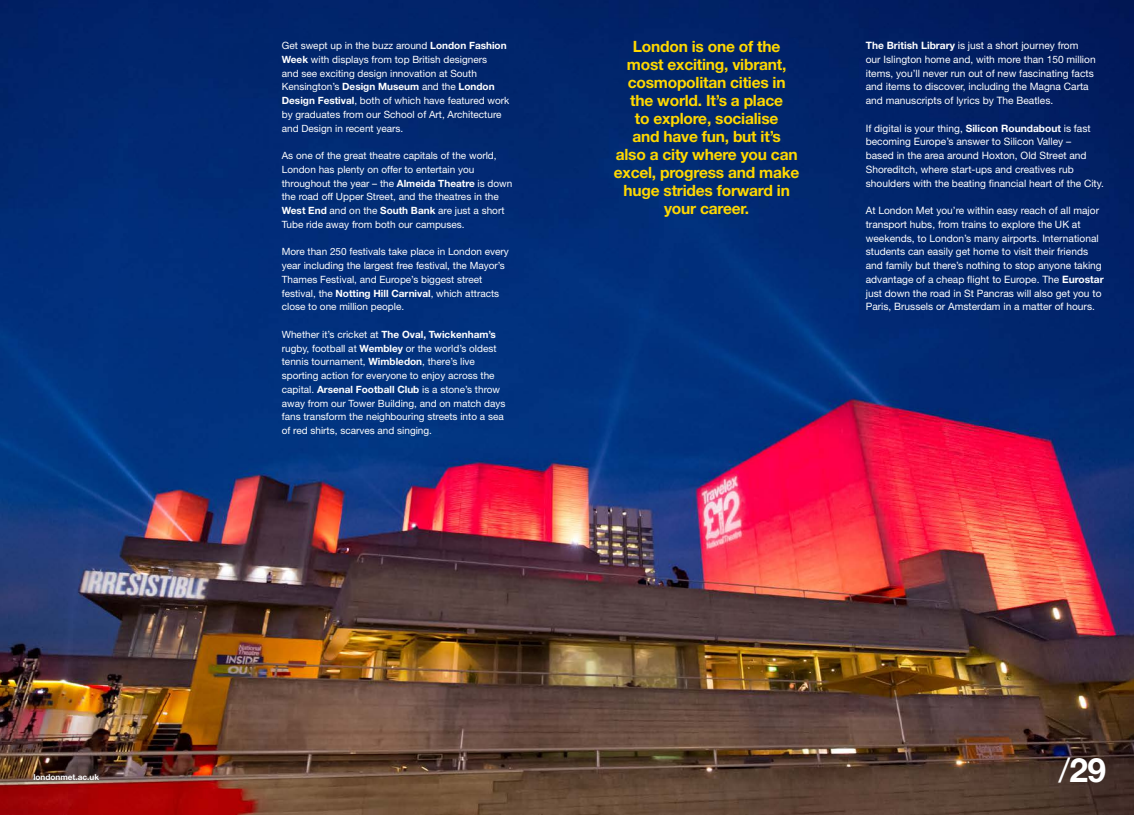
<style>
.page{position:relative;width:1134px;height:815px;background:#fff}
.page>*{position:absolute;margin:0;border:0;box-sizing:border-box;transform-origin:0 0}
.t1{font:700 33.5px "Helvetica Neue LT Std";color:#fff}
.Pull_quote{font:700 15.62px/18px "Helvetica Neue LT Std";letter-spacing:-.015em;color:#ffd800;text-align:center}
.BODY_COPY_8_5_11_copy{font:10.12px/13.8px "Helvetica Neue LT Std";color:#fff}
.BODY_COPY_8_5_11_copy-2{font:10px/13.8px "Helvetica Neue LT Std";color:#fff}
.t2{font:700 8.25px "Helvetica Neue LT Std";color:#fff}
.s1{font-weight:700}
.s2{font-weight:400}
</style>
<div class="page">
<img style="left:0;top:0;width:1134px;height:815px">
<p class="t2" style="left:33px;top:772px;width:67px">londonmet.ac.uk</p>
<p class="BODY_COPY_8_5_11_copy-2" style="left:282px;top:39px;width:229px">Get swept up in the buzz around <span class="s1">London Fashion Week</span> with displays from top British designers<br>and see exciting design innovation at South Kensington’s <span class="s1">Design Museum</span> and the <span class="s1">London Design Festival</span>, both of which have featured work by graduates from our School of Art, Architecture and Design in recent years.</p>
<p class="BODY_COPY_8_5_11_copy-2" style="left:282px;top:149px;width:232px">As one of the great theatre capitals of the world, London has plenty on offer to entertain you throughout the year – the <span class="s1">Almeida Theatre</span> is down the road off Upper Street, and the theatres in the <span class="s1">West End</span> and on the <span class="s1">South Bank</span> are just a short Tube ride away from both our campuses.</p>
<p class="BODY_COPY_8_5_11_copy-2" style="left:282px;top:245px;width:229px">More than 250 festivals take place in London every year including the largest free festival, the Mayor’s Thames Festival, and Europe’s biggest street festival, the <span class="s1">Notting Hill Carnival</span>, which attracts close to one million people.</p>
<p class="BODY_COPY_8_5_11_copy-2" style="left:282px;top:327px;width:225px">Whether it’s cricket at <span class="s1">The Oval, Twickenham’s </span>rugby, football at <span class="s1">Wembley</span> or the world’s oldest tennis tournament, <span class="s1">Wimbledon</span>, there’s live sporting action for everyone to enjoy across the capital. <span class="s1">Arsenal Football Club</span> is a stone’s throw away from our Tower Building, and on match days fans transform the neighbouring streets into a sea of red shirts, scarves and singing.</p>
<p class="Pull_quote" style="left:614px;top:37px;width:187px">London is one of the most exciting, vibrant, cosmopolitan cities in<br>the world. It’s a place<br>to explore, socialise<br>and have fun, but it’s<br>also a city where you can excel, progress and make huge strides forward in your career.</p>
<p class="BODY_COPY_8_5_11_copy" style="left:866px;top:39px;width:231px"><span class="s1">The British Library</span> is just a short journey from our Islington home and, with more than 150 million items, you’ll never run out of new fascinating facts and items to discover, including the Magna Carta and manuscripts of lyrics by The Beatles.</p>
<p class="BODY_COPY_8_5_11_copy" style="left:866px;top:121px;width:240px">If digital is your thing, <span class="s1">Silicon Roundabout</span> is fast becoming Europe’s answer to Silicon Valley –<br>based in the area around Hoxton, Old Street and Shoreditch, where start-ups and creatives rub shoulders with the beating financial heart of the City.</p>
<p class="BODY_COPY_8_5_11_copy" style="left:866px;top:204px;width:239px">At London Met you’re within easy reach of all major transport hubs, from trains to explore the UK at weekends, to London’s many airports. International students can easily get home to visit their friends and family but there’s nothing to stop anyone taking advantage of a cheap flight to Europe. The <span class="s1">Eurostar </span>just down the road in St Pancras will also get you to Paris, Brussels or Amsterdam in a matter of hours.</p>
<p class="t1" style="left:1059px;top:750px;width:49px"><span class="s2">/</span>29</p>
</div>
